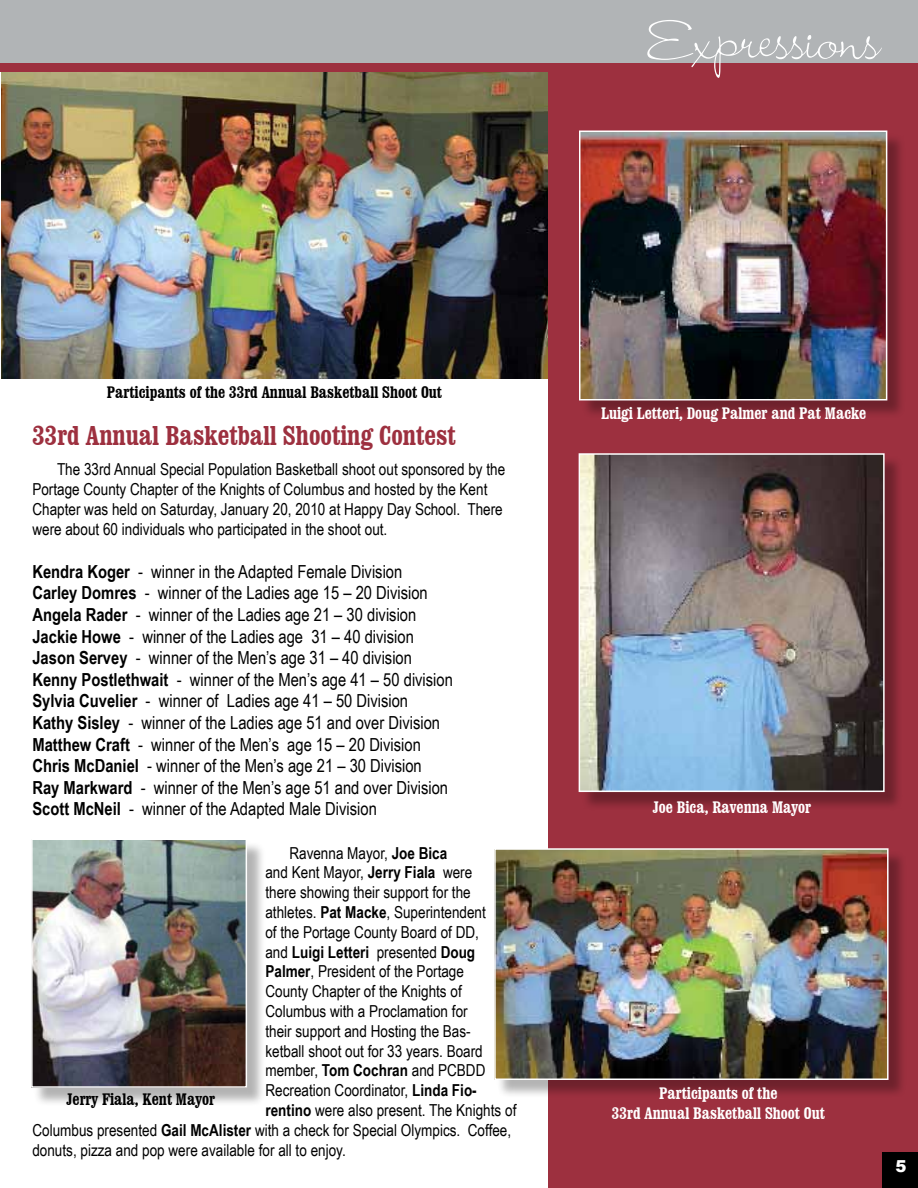
<style>
.page{position:relative;width:918px;height:1188px;background:#fff}
.page>*{position:absolute;margin:0;border:0;box-sizing:border-box;transform-origin:0 0}
.t1{font:72px "Dagobert";color:#fff}
.t2{font:700 condensed 27px "Clarendon BT";color:#9d303f}
.t3{font:18px/21.6px "Arial Narrow";color:#000}
.t4{font:16.5px/19.8px "Arial Narrow";color:#000}
.t5{font:700 condensed 16.5px/19.8px "Clarendon BT";color:#fff;text-align:center}
.t6{font:700 condensed 16.5px "Clarendon BT";color:#000}
.t7{font:700 16.5px "Arial Narrow";color:#000}
.t8{font:900 16.5px "Arial";color:#fff}
.s1{font-weight:700}
.s2{font-weight:400}
</style>
<div class="page">
<img style="left:2px;top:72px;width:546px;height:307px">
<div style="left:548px;top:67px;width:370px;height:1121px;background:#9d303f"></div>
<div style="left:0;top:0;width:918px;height:70px;background:#b1b4b6"></div>
<div style="left:0;top:63px;width:918px;height:9px;background:#9d303f"></div>
<div style="left:883px;top:1152px;width:35px;height:36px;background:#000"></div>
<div style="left:496px;top:851px;width:411px;height:248px;background:#000;opacity:.3"></div>
<img style="left:497px;top:851px;width:389px;height:226px">
<div style="left:494px;top:848px;width:395px;height:232px;border:2px solid #fff"></div>
<div style="left:581px;top:133px;width:325px;height:286px;background:#000;opacity:.3"></div>
<img style="left:582px;top:133px;width:302px;height:264px">
<div style="left:579px;top:130px;width:308px;height:270px;border:2px solid #fff"></div>
<div style="left:581px;top:456px;width:322px;height:355px;background:#000;opacity:.3"></div>
<img style="left:582px;top:456px;width:300px;height:333px">
<div style="left:579px;top:453px;width:306px;height:339px;border:2px solid #fff"></div>
<div style="left:33px;top:841px;width:233px;height:265px;background:#000;opacity:.3"></div>
<img style="left:34px;top:841px;width:210px;height:244px">
<div style="left:31px;top:838px;width:216px;height:250px;border:2px solid #fff"></div>
<h1 class="t1" style="left:647px;top:1px;width:234px">Expressions</h1>
<p class="t6" style="left:107px;top:382px;width:337px">Participants of the 33rd Annual Basketball Shoot Out</p>
<p class="t5" style="left:601px;top:403px;width:267px">Luigi Letteri, Doug Palmer and Pat Macke</p>
<h2 class="t2" style="left:32px;top:418px;width:425px">33rd Annual Basketball Shooting Contest</h2>
<p class="t4" style="left:32px;top:459px;width:474px;text-indent:25px">The 33rd Annual Special Population Basketball shoot out sponsored by the Portage County Chapter of the Knights of Columbus and hosted by the Kent Chapter was held on Saturday, January 20, 2010 at Happy Day School. There were about 60 individuals who participated in the shoot out.</p>
<p class="t3" style="left:32px;top:560px;width:422px"><span class="s1">Kendra Koger</span> - winner in the Adapted Female Division<br><span class="s1">Carley Domres</span> - winner of the Ladies age 15 – 20 Division <span class="s1">Angela Rader</span> - winner of the Ladies age 21 – 30 division <span class="s1">Jackie Howe</span> - winner of the Ladies age 31 – 40 division <span class="s1">Jason Servey</span> - winner of the Men’s age 31 – 40 division <span class="s1">Kenny Postlethwait</span> - winner of the Men’s age 41 – 50 division <span class="s1">Sylvia Cuvelier</span> - winner of Ladies age 41 – 50 Division <span class="s1">Kathy Sisley</span> - winner of the Ladies age 51 and over Division <span class="s1">Matthew Craft</span> - winner of the Men’s age 15 – 20 Division <span class="s1">Chris McDaniel</span> - winner of the Men’s age 21 – 30 Division <span class="s1">Ray Markward</span> - winner of the Men’s age 51 and over Division <span class="s1">Scott McNeil</span> - winner of the Adapted Male Division</p>
<p class="t4" style="left:289px;top:842px;width:159px">Ravenna Mayor, <span class="s1">Joe Bica</span></p>
<p class="t4" style="left:265px;top:862px;width:208px">and Kent Mayor, <span class="s1">Jerry Fiala</span> were</p>
<p class="t4" style="left:265px;top:882px;width:207px">there showing their support for the</p>
<p class="t4" style="left:265px;top:902px;width:222px">athletes. <span class="s1">Pat Macke</span>, Superintendent</p>
<p class="t4" style="left:265px;top:922px;width:215px">of the Portage County Board of DD,</p>
<p class="t7" style="left:265px;top:939px;width:211px"><span class="s2">and</span> Luigi Letteri <span class="s2">presented</span> Doug</p>
<p class="t4" style="left:265px;top:961px;width:200px"><span class="s1">Palmer</span>, President of the Portage</p>
<p class="t4" style="left:265px;top:981px;width:198px">County Chapter of the Knights of</p>
<p class="t4" style="left:265px;top:1001px;width:204px">Columbus with a Proclamation for</p>
<p class="t4" style="left:265px;top:1021px;width:207px">their support and Hosting the Bas-</p>
<p class="t4" style="left:265px;top:1040px;width:219px">ketball shoot out for 33 years. Board</p>
<p class="t4" style="left:265px;top:1060px;width:222px">member, <span class="s1">Tom Cochran</span> and PCBDD</p>
<p class="t4" style="left:265px;top:1080px;width:213px">Recreation Coordinator, <span class="s1">Linda Fio-</span></p>
<p class="t4" style="left:265px;top:1100px;width:252px"><span class="s1">rentino</span> were also present. The Knights of</p>
<p class="t4" style="left:32px;top:1120px;width:480px">Columbus presented <span class="s1">Gail McAlister</span> with a check for Special Olympics. Coffee,</p>
<p class="t4" style="left:32px;top:1139px;width:315px">donuts, pizza and pop were available for all to enjoy.</p>
<p class="t5" style="left:653px;top:797px;width:160px">Joe Bica, Ravenna Mayor</p>
<p class="t6" style="left:66px;top:1089px;width:150px">Jerry Fiala, Kent Mayor</p>
<p class="t5" style="left:612px;top:1083px;width:214px">Participants of the<br>33rd Annual Basketball Shoot Out</p>
<p class="t8" style="left:896px;top:1154px;width:13px">5</p>
</div>
